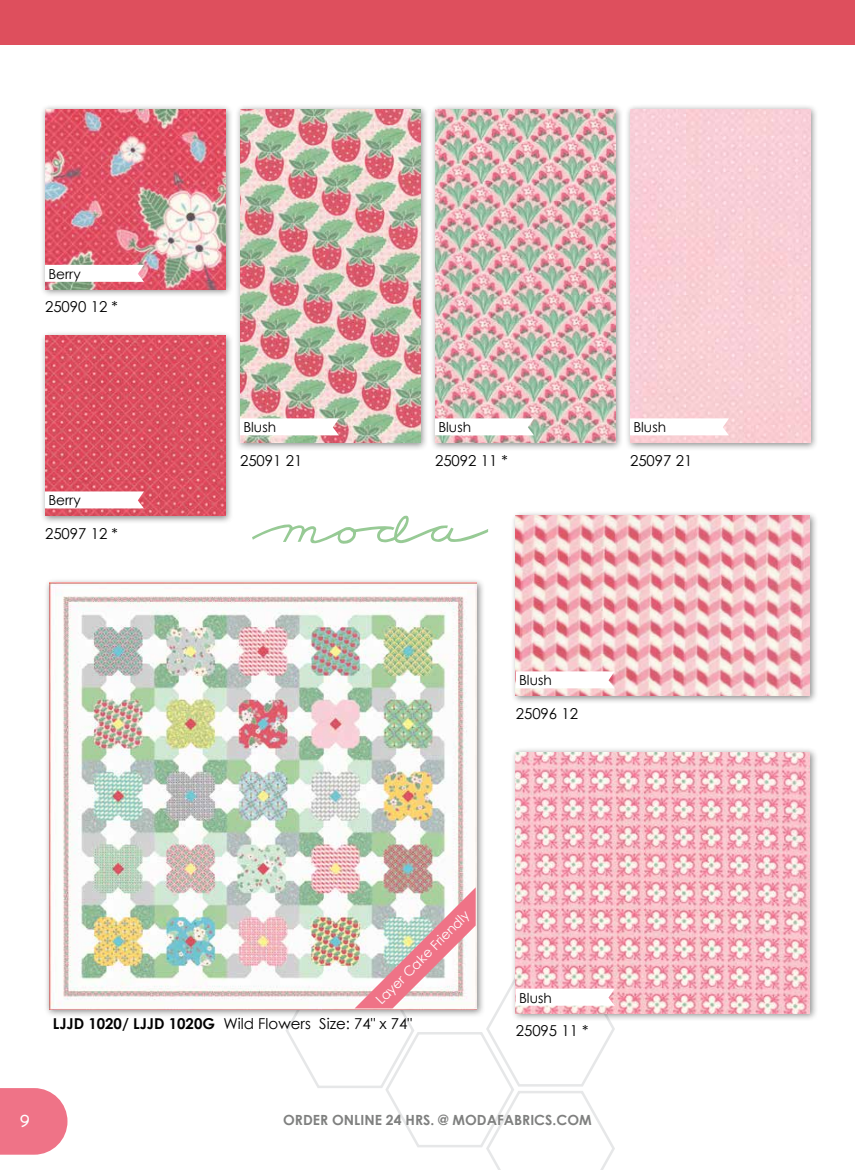
<style>
.page{position:relative;width:855px;height:1170px;background:#fff}
.page>*{position:absolute;margin:0;border:0;box-sizing:border-box;transform-origin:0 0}
.t1{font:17.5px "Backtalk Serif BTN Bold";color:#fff}
.t2{font:15px "Century Gothic";color:#000}
.t3{font:700 14px "Century Gothic";color:#7f807f}
.t4{font:13.75px "Century Gothic";color:#000}
.t5{font:13.25px "Century Gothic";color:#fff}
.s1{font-weight:700}
</style>
<div class="page">
<div style="left:40px;top:331px;width:194px;height:194px;background:#000;opacity:.45"></div>
<img style="left:45px;top:336px;width:180px;height:180px">
<svg style="left:45px;top:491px;width:99px;height:17px"></svg>
<div style="left:40px;top:104px;width:194px;height:194px;background:#000;opacity:.45"></div>
<img style="left:45px;top:109px;width:180px;height:180px">
<svg style="left:45px;top:265px;width:99px;height:17px"></svg>
<svg style="left:0;top:1088px;width:68px;height:67px"></svg>
<div style="left:0;top:0;width:855px;height:45px;background:#de4f5d"></div>
<div style="left:235px;top:104px;width:194px;height:347px;background:#000;opacity:.45"></div>
<img style="left:240px;top:109px;width:180px;height:334px">
<svg style="left:240px;top:418px;width:99px;height:17px"></svg>
<div style="left:430px;top:104px;width:194px;height:347px;background:#000;opacity:.45"></div>
<img style="left:435px;top:109px;width:180px;height:334px">
<svg style="left:435px;top:418px;width:99px;height:17px"></svg>
<div style="left:625px;top:104px;width:194px;height:347px;background:#000;opacity:.45"></div>
<img style="left:630px;top:109px;width:180px;height:334px">
<svg style="left:630px;top:418px;width:99px;height:17px"></svg>
<div style="left:511px;top:511px;width:307px;height:194px;background:#000;opacity:.45"></div>
<img style="left:516px;top:516px;width:294px;height:180px">
<svg style="left:516px;top:671px;width:99px;height:17px"></svg>
<div style="left:511px;top:747px;width:307px;height:275px;background:#000;opacity:.45"></div>
<img style="left:616px;top:752px;width:194px;height:261px">
<svg style="left:252px;top:515px;width:236px;height:29px"></svg>
<div style="left:44px;top:577px;width:441px;height:441px;background:#000;opacity:.45"></div>
<img style="left:49px;top:583px;width:428px;height:426px">
<img style="left:82px;top:732px;width:534px;height:438px">
<p class="t4" style="left:48px;top:264px;width:34px">Berry</p>
<p class="t2" style="left:45px;top:296px;width:74px">25090 12 *</p>
<p class="t4" style="left:48px;top:491px;width:34px">Berry</p>
<p class="t2" style="left:45px;top:523px;width:74px">25097 12 *</p>
<p class="t4" style="left:243px;top:418px;width:34px">Blush</p>
<p class="t2" style="left:240px;top:450px;width:64px">25091 21</p>
<p class="t4" style="left:438px;top:418px;width:34px">Blush</p>
<p class="t2" style="left:435px;top:450px;width:74px">25092 11 *</p>
<p class="t4" style="left:633px;top:418px;width:34px">Blush</p>
<p class="t2" style="left:630px;top:450px;width:64px">25097 21</p>
<p class="t4" style="left:519px;top:671px;width:34px">Blush</p>
<p class="t2" style="left:516px;top:703px;width:64px">25096 12</p>
<p class="t5" style="left:371px;top:995px;width:128px;rotate:-45deg">Layer Cake Friendly</p>
<p class="t2" style="left:53px;top:1014px;width:361px"><span class="s1">LJJD 1020/ LJJD 1020G</span> Wild Flowers Size: 74" x 74"</p>
<p class="t4" style="left:519px;top:988px;width:34px">Blush</p>
<p class="t2" style="left:516px;top:1020px;width:74px">25095 11 *</p>
<p class="t1" style="left:20px;top:1111px;width:12px">9</p>
<p class="t3" style="left:283px;top:1109px;width:310px">ORDER ONLINE 24 HRS. @ MODAFABRICS.COM</p>
</div>
